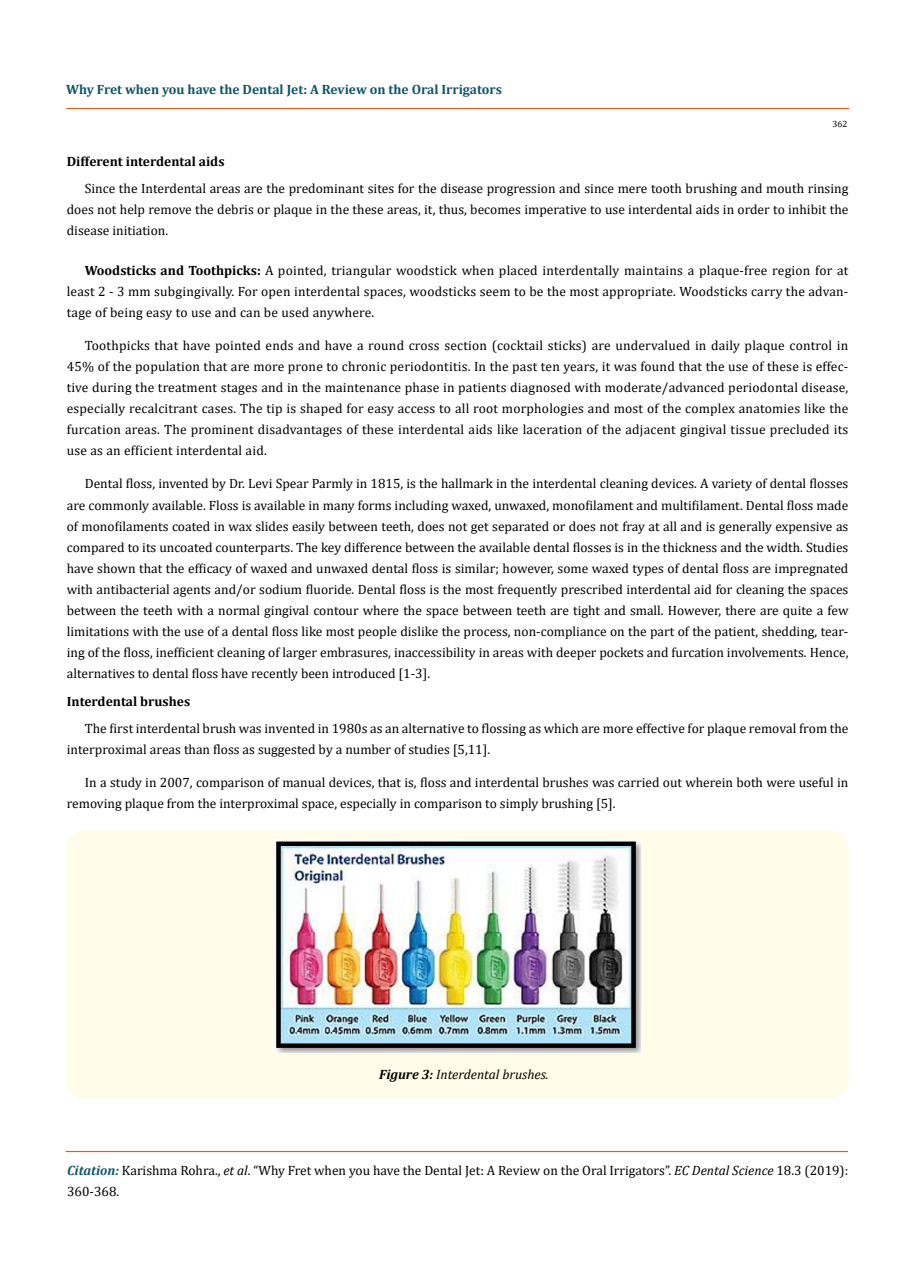
<style>
.page{position:relative;width:917px;height:1262px;background:#fff}
.page>*{position:absolute;margin:0;border:0;box-sizing:border-box;transform-origin:0 0}
.t1{font:13.5px/21px "Cambria";color:#000;text-align:justify}
.t2{font:700 13.5px "Cambria";color:#0e546a}
.t3{font:700 13.5px "Cambria";color:#000}
.t4{font:italic 13.5px "Cambria";color:#000}
.t5{font:9px "Cambria";color:#000}
.s1{font-weight:700}
.s2{font-weight:700;font-style:italic;color:#0e546a}
.s3{font-style:italic}
</style>
<div class="page">
<hr style="left:67px;top:108px;width:781px;height:1px;background:#e05d1a">
<div style="left:66px;top:1151px;width:781px;height:1px;border:1px solid #e05d1a"></div>
<div style="left:66px;top:830px;width:782px;height:268px;background:#fffde9;border-radius:18px"></div>
<img style="left:274px;top:839px;width:366px;height:213px">
<p class="t2" style="left:66px;top:80px;width:437px">Why Fret when you have the Dental Jet: A Review on the Oral Irrigators</p>
<p class="t5" style="left:832px;top:119px;width:16px">362</p>
<p class="t3" style="left:67px;top:152px;width:159px">Different interdental aids</p>
<p class="t1" style="left:67px;top:178px;width:783px;text-indent:18px">Since the Interdental areas are the predominant sites for the disease progression and since mere tooth brushing and mouth rinsing does not help remove the debris or plaque in the these areas, it, thus, becomes imperative to use interdental aids in order to inhibit the disease initiation.</p>
<p class="t1" style="left:67px;top:260px;width:783px;text-indent:18px"><span class="s1">Woodsticks and Toothpicks:</span> A pointed, triangular woodstick when placed interdentally maintains a plaque-free region for at least 2 - 3 mm subgingivally. For open interdental spaces, woodsticks seem to be the most appropriate. Woodsticks carry the advan&shy;tage of being easy to use and can be used anywhere.</p>
<p class="t1" style="left:67px;top:335px;width:783px;text-indent:18px">Toothpicks that have pointed ends and have a round cross section (cocktail sticks) are undervalued in daily plaque control in 45% of the population that are more prone to chronic periodontitis. In the past ten years, it was found that the use of these is effec&shy;tive during the treatment stages and in the maintenance phase in patients diagnosed with moderate/advanced periodontal disease, especially recalcitrant cases. The tip is shaped for easy access to all root morphologies and most of the complex anatomies like the furcation areas. The prominent disadvantages of these interdental aids like laceration of the adjacent gingival tissue precluded its use as an efficient interdental aid.</p>
<p class="t1" style="left:67px;top:473px;width:783px;text-indent:18px">Dental floss, invented by Dr. Levi Spear Parmly in 1815, is the hallmark in the interdental cleaning devices. A variety of dental flosses are commonly available. Floss is available in many forms including waxed, unwaxed, monofilament and multifilament. Dental floss made of monofilaments coated in wax slides easily between teeth, does not get separated or does not fray at all and is generally expensive as compared to its uncoated counterparts. The key difference between the available dental flosses is in the thickness and the width. Studies have shown that the efficacy of waxed and unwaxed dental floss is similar; however, some waxed types of dental floss are impregnated with antibacterial agents and/or sodium fluoride. Dental floss is the most frequently prescribed interdental aid for cleaning the spaces between the teeth with a normal gingival contour where the space between teeth are tight and small. However, there are quite a few limitations with the use of a dental floss like most people dislike the process, non-compliance on the part of the patient, shedding, tear&shy;ing of the floss, inefficient cleaning of larger embrasures, inaccessibility in areas with deeper pockets and furcation involvements. Hence, alternatives to dental floss have recently been introduced [1-3].</p>
<p class="t3" style="left:67px;top:692px;width:125px">Interdental brushes</p>
<p class="t1" style="left:67px;top:718px;width:783px;text-indent:18px">The first interdental brush was invented in 1980s as an alternative to flossing as which are more effective for plaque removal from the interproximal areas than floss as suggested by a number of studies [5,11].</p>
<p class="t1" style="left:67px;top:772px;width:783px;text-indent:18px">In a study in 2007, comparison of manual devices, that is, floss and interdental brushes was carried out wherein both were useful in removing plaque from the interproximal space, especially in comparison to simply brushing [5].</p>
<p class="t4" style="left:379px;top:1064px;width:171px"><span class="s1">Figure 3:</span> Interdental brushes.</p>
<p class="t1" style="left:67px;top:1160px;width:782px"><span class="s2">Citation:</span> Karishma Rohra., <span class="s3">et al</span>. “Why Fret when you have the Dental Jet: A Review on the Oral Irrigators”. <span class="s3">EC Dental Science</span> 18.3 (2019):<br>360-368.</p>
</div>
